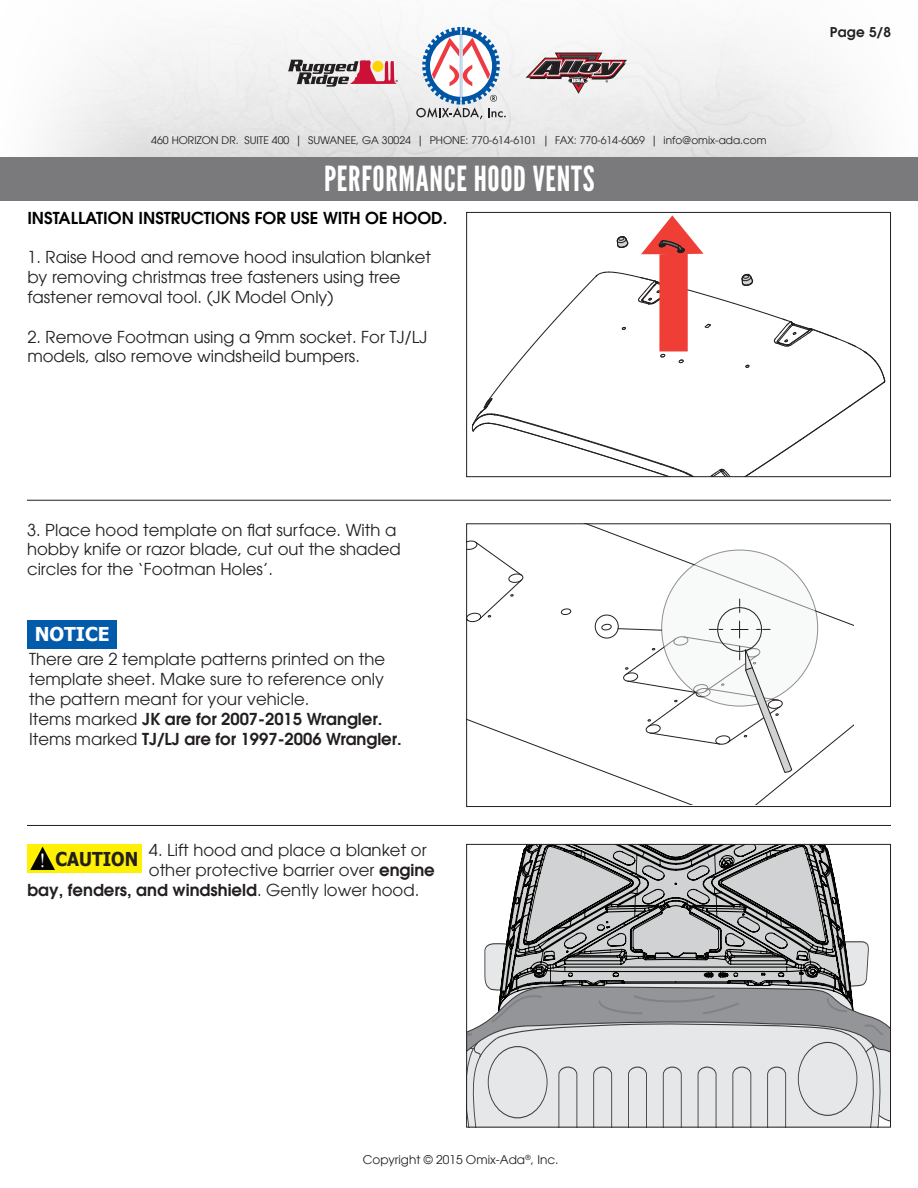
<style>
.page{position:relative;width:918px;height:1188px;background:#fff}
.page>*{position:absolute;margin:0;border:0;box-sizing:border-box;transform-origin:0 0}
.t1{font:34.5px "League Gothic";letter-spacing:.02em;color:#fff}
.t2{font:700 19.05px "Tahoma";color:#231f20;scale:.92 1}
.t3{font:700 19.05px "Tahoma";color:#fff}
.t4{font:16.5px/19.8px "Avant Garde LT";color:#231f20}
.t5{font:600 16.5px "Avant Garde LT";color:#231f20}
.t6{font:600 16.5px "Avant Garde LT";color:#000}
.t7{font:600 13.5px "Avant Garde LT";color:#231f20}
.t8{font:12px "Avant Garde LT";color:#231f20}
.t9{font:10.5px "Avant Garde LT";color:#231f20}
.s1{font-weight:400}
.s2{font-weight:600}
</style>
<div class="page">
<svg style="left:416px;top:27px;width:90px;height:92px"></svg>
<svg style="left:526px;top:53px;width:101px;height:41px"></svg>
<svg style="left:288px;top:60px;width:110px;height:27px"></svg>
<div style="left:1px;top:157px;width:917px;height:44px;background:#7a797b"></div>
<hr style="left:27px;top:500px;width:864px;height:1px;background:#231f20">
<hr style="left:27px;top:825px;width:864px;height:1px;background:#231f20">
<svg style="left:468px;top:525px;width:386px;height:279px"></svg>
<div style="left:662px;top:550px;width:156px;height:156px;background:#f2f3f4;border-radius:50%"></div>
<div style="left:595px;top:615px;width:24px;height:23px;border:1px solid #231f20;border-radius:50%"></div>
<svg style="left:617px;top:628px;width:45px;height:3px"></svg>
<svg style="left:709px;top:599px;width:83px;height:176px"></svg>
<div style="left:466px;top:523px;width:425px;height:284px;border:1px solid #231f20"></div>
<svg style="left:506px;top:846px;width:348px;height:96px;background:#a2a2a3"></svg>
<svg style="left:468px;top:942px;width:421px;height:184px;background:#bfc0c2"></svg>
<div style="left:466px;top:844px;width:425px;height:284px;border:1px solid #231f20"></div>
<svg style="left:472px;top:215px;width:413px;height:263px"></svg>
<div style="left:466px;top:212px;width:425px;height:265px;border:1px solid #231f20"></div>
<div style="left:27px;top:620px;width:89px;height:29px;background:#015aaa"></div>
<div style="left:27px;top:844px;width:115px;height:29px;background:#fff101"></div>
<svg style="left:30px;top:847px;width:25px;height:23px"></svg>
<p class="t9" style="left:151px;top:134px;width:617px">460 HORIZON DR. SUITE 400 | SUWANEE, GA 30024 | PHONE: 770-614-6101 | FAX: 770-614-6069 | info@omix-ada.com</p>
<h1 class="t1" style="left:324px;top:159px;width:272px">PERFORMANCE HOOD VENTS</h1>
<p class="t6" style="left:27px;top:207px;width:422px">INSTALLATION INSTRUCTIONS FOR USE WITH OE HOOD.</p>
<p class="t4" style="left:27px;top:248px;width:405px">1. Raise Hood and remove hood insulation blanket by removing christmas tree fasteners using tree fastener removal tool. (JK Model Only)</p>
<p class="t4" style="left:27px;top:327px;width:402px">2. Remove Footman using a 9mm socket. For TJ/LJ models, also remove windsheild bumpers.</p>
<p class="t4" style="left:27px;top:520px;width:375px">3. Place hood template on flat surface. With a hobby knife or razor blade, cut out the shaded circles for the ‘Footman Holes’.</p>
<p class="t3" style="left:35px;top:621px;width:76px">NOTICE</p>
<p class="t4" style="left:29px;top:650px;width:358px;text-align:justify">There are 2 template patterns printed on the template sheet. Make sure to reference only the pattern meant for your vehicle.</p>
<p class="t5" style="left:29px;top:708px;width:355px"><span class="s1">Items marked</span> JK are for 2007-2015 Wrangler.</p>
<p class="t5" style="left:29px;top:728px;width:374px"><span class="s1">Items marked</span> TJ/LJ are for 1997-2006 Wrangler.</p>
<p class="t4" style="left:149px;top:840px;width:279px">4. Lift hood and place a blanket or</p>
<p class="t4" style="left:149px;top:860px;width:288px">other protective barrier over <span class="s2">engine</span></p>
<p class="t5" style="left:27px;top:879px;width:393px">bay, fenders, and windshield<span class="s1">. Gently lower hood.</span></p>
<p class="t2" style="left:55px;top:845px;width:91px">CAUTION</p>
<p class="t7" style="left:830px;top:23px;width:63px">Page 5/8</p>
<p class="t8" style="left:363px;top:1153px;width:197px">Copyright © 2015 Omix-Ada<sup>®</sup>, Inc.</p>
</div>
